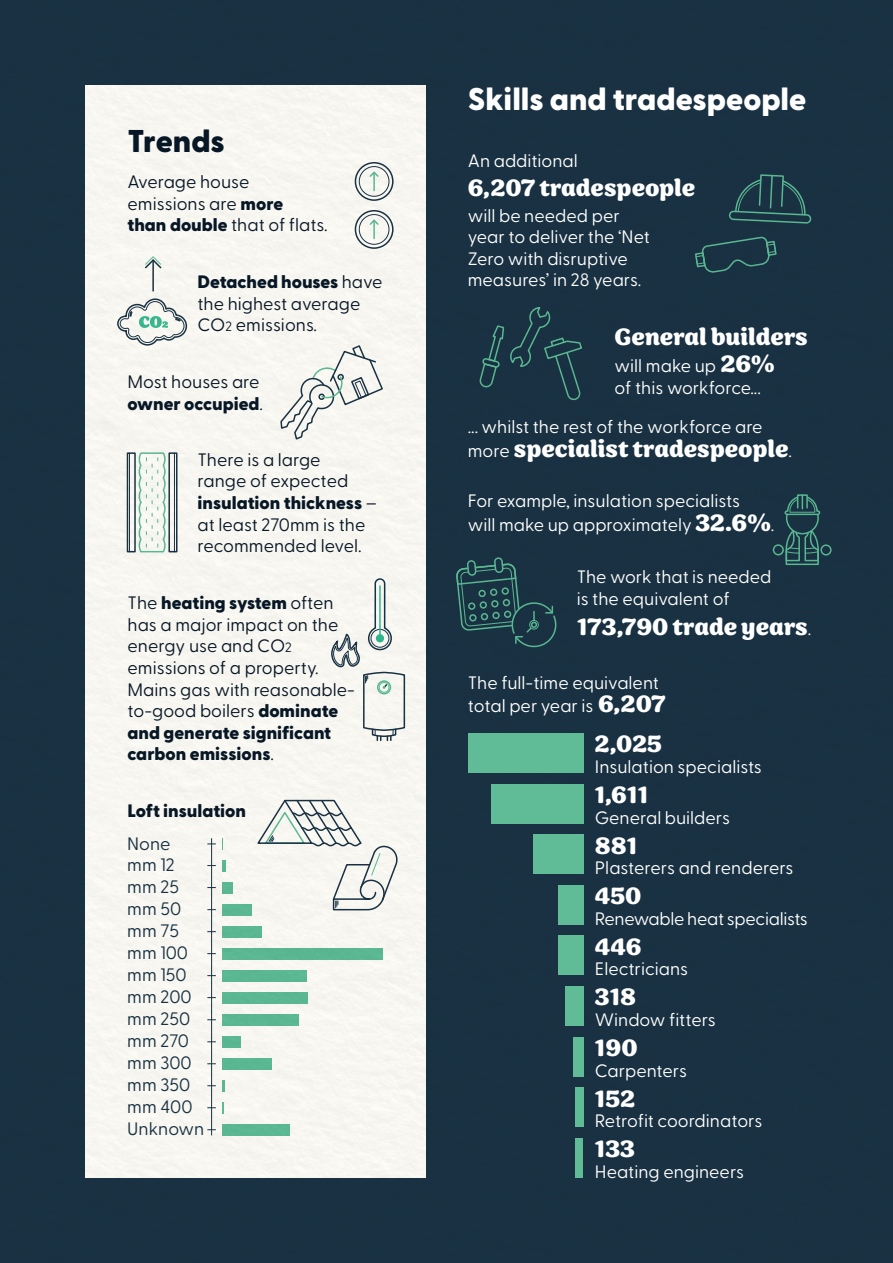
<style>
.page{position:relative;width:893px;height:1263px;background:#fff}
.page>*{position:absolute;margin:0;border:0;box-sizing:border-box;transform-origin:0 0}
.t1{font:800 31.5px "Greycliff CF";color:#fff}
.t2{font:800 31.5px "Greycliff CF";color:#081726}
.t3{font:700 27px "Sirenia";color:#fff}
.t4{font:18px/21.6px "Greycliff CF";color:#fff}
.t5{font:18px/21.6px "Greycliff CF";color:#081726}
.t6{font:18px/22px "Greycliff CF";color:#1a3344}
.t7{font:18px "Greycliff CF";letter-spacing:-.02em;color:#fff}
.t8{font:800 18px "Greycliff CF";color:#081726}
.s1{font-weight:800}
.s2{font-size:13.5px}
.s3{font-family:"Sirenia";font-weight:700;font-size:27px}
.s4{font-family:"Greycliff CF";font-weight:400;font-size:18px}
</style>
<div class="page">
<img style="left:0;top:0;width:893px;height:1263px">
<div style="left:468px;top:733px;width:116px;height:40px;background:#5fbc96"></div>
<div style="left:491px;top:784px;width:93px;height:40px;background:#5fbc96"></div>
<div style="left:533px;top:834px;width:51px;height:40px;background:#5fbc96"></div>
<div style="left:558px;top:935px;width:26px;height:40px;background:#5fbc96"></div>
<div style="left:558px;top:885px;width:26px;height:40px;background:#5fbc96"></div>
<div style="left:566px;top:986px;width:18px;height:40px;background:#5fbc96"></div>
<div style="left:573px;top:1037px;width:11px;height:40px;background:#5fbc96"></div>
<div style="left:575px;top:1087px;width:9px;height:40px;background:#5fbc96"></div>
<div style="left:576px;top:1138px;width:7px;height:40px;background:#5fbc96"></div>
<p class="t2" style="left:128px;top:117px;width:99px">Trends</p>
<p class="t5" style="left:128px;top:170px;width:201px">Average house emissions are <span class="s1">more<br>than double</span> that of flats.</p>
<p class="t5" style="left:198px;top:269px;width:187px"><span class="s1">Detached houses</span> have the highest average<br>CO<span class="s2">2</span> emissions.</p>
<p class="t5" style="left:128px;top:370px;width:137px">Most houses are <span class="s1">owner occupied</span>.</p>
<p class="t5" style="left:198px;top:447px;width:181px">There is a large<br>range of expected <span class="s1">insulation thickness</span> – at least 270mm is the recommended level.</p>
<p class="t5" style="left:128px;top:591px;width:229px">The <span class="s1">heating system</span> often has a major impact on the energy use and CO<span class="s2">2 </span>emissions of a property.<br>Mains gas with reasonable&shy;to-good boilers <span class="s1">dominate and generate significant carbon emissions</span>.</p>
<p class="t8" style="left:128px;top:797px;width:120px">Loft insulation</p>
<p class="t6" style="left:127px;top:831px;width:79px">None mm 12 mm 25 mm 50 mm 75 mm 100 mm 150 mm 200 mm 250 mm 270 mm 300 mm 350 mm 400<br>Unknown</p>
<p class="t1" style="left:468px;top:75px;width:340px">Skills and tradespeople</p>
<p class="t4" style="left:468px;top:148px;width:112px">An additional</p>
<p class="t3" style="left:468px;top:172px;width:229px">6,207 tradespeople</p>
<p class="t4" style="left:468px;top:203px;width:184px">will be needed per year to deliver the ‘Net<br>Zero with disruptive measures’ in 28 years.</p>
<p class="t3" style="left:615px;top:321px;width:195px">General builders</p>
<p class="t4" style="left:615px;top:354px;width:162px">will make up <span class="s3">26% </span>of this workforce...</p>
<p class="t4" style="left:468px;top:415px;width:296px">... whilst the rest of the workforce are</p>
<p class="t3" style="left:468px;top:433px;width:326px"><span class="s4">more</span> specialist tradespeople<span class="s4">.</span></p>
<p class="t4" style="left:468px;top:487px;width:274px;line-height:24px">For example, insulation specialists will make up approximately</p>
<p class="t3" style="left:695px;top:507px;width:80px">32.6%<span class="s4">.</span></p>
<p class="t4" style="left:577px;top:565px;width:196px">The work that is needed is the equivalent of</p>
<p class="t3" style="left:577px;top:611px;width:236px">173,790 trade years<span class="s4">.</span></p>
<p class="t4" style="left:468px;top:670px;width:199px;line-height:22.5px">The full-time equivalent total per year is <span class="s3">6,207</span></p>
<p class="t3" style="left:595px;top:728px;width:69px">2,025</p>
<p class="t4" style="left:595px;top:755px;width:168px">Insulation specialists</p>
<p class="t3" style="left:595px;top:779px;width:55px">1,611</p>
<p class="t4" style="left:595px;top:805px;width:137px">General builders</p>
<p class="t3" style="left:595px;top:829px;width:44px">881</p>
<p class="t4" style="left:595px;top:856px;width:200px">Plasterers and renderers</p>
<p class="t3" style="left:595px;top:880px;width:48px">450</p>
<p class="t7" style="left:595px;top:905px;width:214px">Renewable heat specialists</p>
<p class="t3" style="left:595px;top:930px;width:48px">446</p>
<p class="t4" style="left:595px;top:957px;width:95px">Electricians</p>
<p class="t3" style="left:595px;top:981px;width:43px">318</p>
<p class="t4" style="left:595px;top:1008px;width:122px">Window fitters</p>
<p class="t3" style="left:595px;top:1032px;width:44px">190</p>
<p class="t4" style="left:595px;top:1058px;width:94px">Carpenters</p>
<p class="t3" style="left:595px;top:1082px;width:42px">152</p>
<p class="t4" style="left:595px;top:1109px;width:169px">Retrofit coordinators</p>
<p class="t3" style="left:595px;top:1133px;width:42px">133</p>
<p class="t4" style="left:595px;top:1159px;width:151px">Heating engineers</p>
</div>
